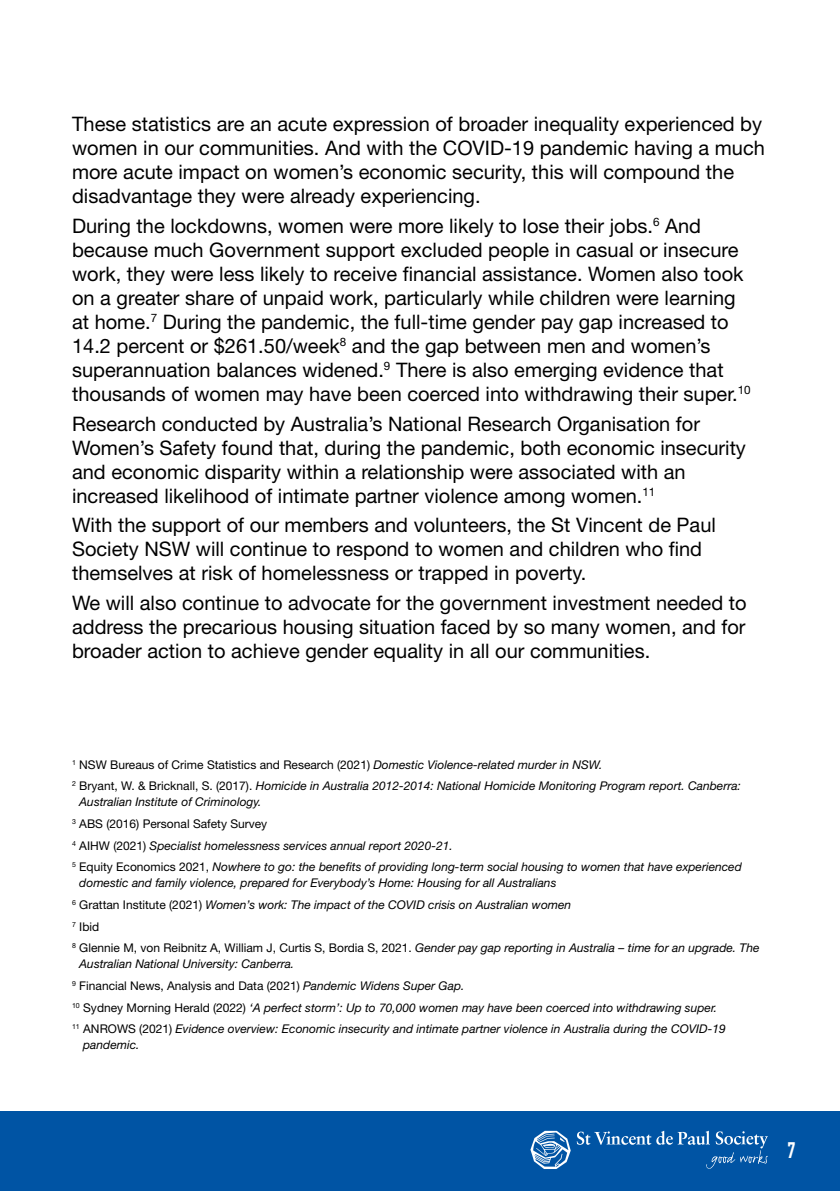
<style>
.page{position:relative;width:840px;height:1191px;background:#fff}
.page>*{position:absolute;margin:0;border:0;box-sizing:border-box;transform-origin:0 0}
.t1{font:700 22px "DIN Condensed";color:#fff}
.t2{font:20px/24px "Helvetica Neue LT Std";color:#000}
.t3{font:italic 12px/21.6px "Helvetica Neue LT Std";color:#000}
.s1{font-style:normal}
</style>
<div class="page">
<div style="left:0;top:1111px;width:839px;height:80px;background:#0054a4"></div>
<svg style="left:530px;top:1130px;width:40px;height:39px"></svg>
<svg style="left:576px;top:1130px;width:191px;height:38px"></svg>
<p class="t2" style="left:72px;top:112px;width:694px">These statistics are an acute expression of broader inequality experienced by women in our communities. And with the COVID-19 pandemic having a much more acute impact on women’s economic security, this will compound the disadvantage they were already experiencing.</p>
<p class="t2" style="left:72px;top:213px;width:679px">During the lockdowns, women were more likely to lose their jobs.<sup>6</sup> And because much Government support excluded people in casual or insecure work, they were less likely to receive financial assistance. Women also took on a greater share of unpaid work, particularly while children were learning at home.<sup>7</sup> During the pandemic, the full-time gender pay gap increased to 14.2 percent or $261.50/week<sup>8</sup> and the gap between men and women’s superannuation balances widened.<sup>9</sup> There is also emerging evidence that thousands of women may have been coerced into withdrawing their super.<sup>10</sup></p>
<p class="t2" style="left:72px;top:411px;width:675px">Research conducted by Australia’s National Research Organisation for Women’s Safety found that, during the pandemic, both economic insecurity and economic disparity within a relationship were associated with an increased likelihood of intimate partner violence among women.<sup>11</sup></p>
<p class="t2" style="left:72px;top:513px;width:645px">With the support of our members and volunteers, the St Vincent de Paul<br>Society NSW will continue to respond to women and children who find themselves at risk of homelessness or trapped in poverty.</p>
<p class="t2" style="left:72px;top:590px;width:675px;text-align:justify">We will also continue to advocate for the government investment needed to address the precarious housing situation faced by so many women, and for broader action to achieve gender equality in all our communities.</p>
<p class="t3" style="left:72px;top:753px;width:670px"><sup>1</sup> <span class="s1">NSW Bureaus of Crime Statistics and Research (2021)</span> Domestic Violence-related murder in NSW.<br><sup>2</sup> <span class="s1">Bryant, W. &amp; Bricknall, S. (2017).</span> Homicide in Australia 2012-2014: National Homicide Monitoring Program report. Canberra:</p>
<p class="t3" style="left:72px;top:791px;width:671px;text-indent:7px">Australian Institute of Criminology.<br><sup>3</sup> <span class="s1">ABS (2016) Personal Safety Survey<br></span><sup>4</sup> <span class="s1">AIHW (2021)</span> Specialist homelessness services annual report 2020-21.<br><sup>5</sup> <span class="s1">Equity Economics 2021,</span> Nowhere to go: the benefits of providing long-term social housing to women that have experienced</p>
<p class="t3" style="left:72px;top:872px;width:688px;text-indent:7px">domestic and family violence, prepared for Everybody’s Home: Housing for all Australians<br><sup>6</sup> <span class="s1">Grattan Institute (2021)</span> Women’s work: The impact of the COVID crisis on Australian women<br><sup>7</sup> <span class="s1">Ibid<br></span><sup>8</sup> <span class="s1">Glennie M, von Reibnitz A, William J, Curtis S, Bordia S, 2021.</span> Gender pay gap reporting in Australia – time for an upgrade. The</p>
<p class="t3" style="left:72px;top:953px;width:654px;text-indent:7px">Australian National University: Canberra.<br><sup>9</sup> <span class="s1">Financial News, Analysis and Data (2021)</span> Pandemic Widens Super Gap.<br><sup>10</sup> <span class="s1">Sydney Morning Herald (2022)</span> ‘A perfect storm’: Up to 70,000 women may have been coerced into withdrawing super.<br><sup>11</sup> <span class="s1">ANROWS (2021)</span> Evidence overview: Economic insecurity and intimate partner violence in Australia during the COVID-19</p>
<p class="t3" style="left:83px;top:1034px;width:58px">pandemic.</p>
<p class="t1" style="left:787px;top:1137px;width:10px">7</p>
</div>
